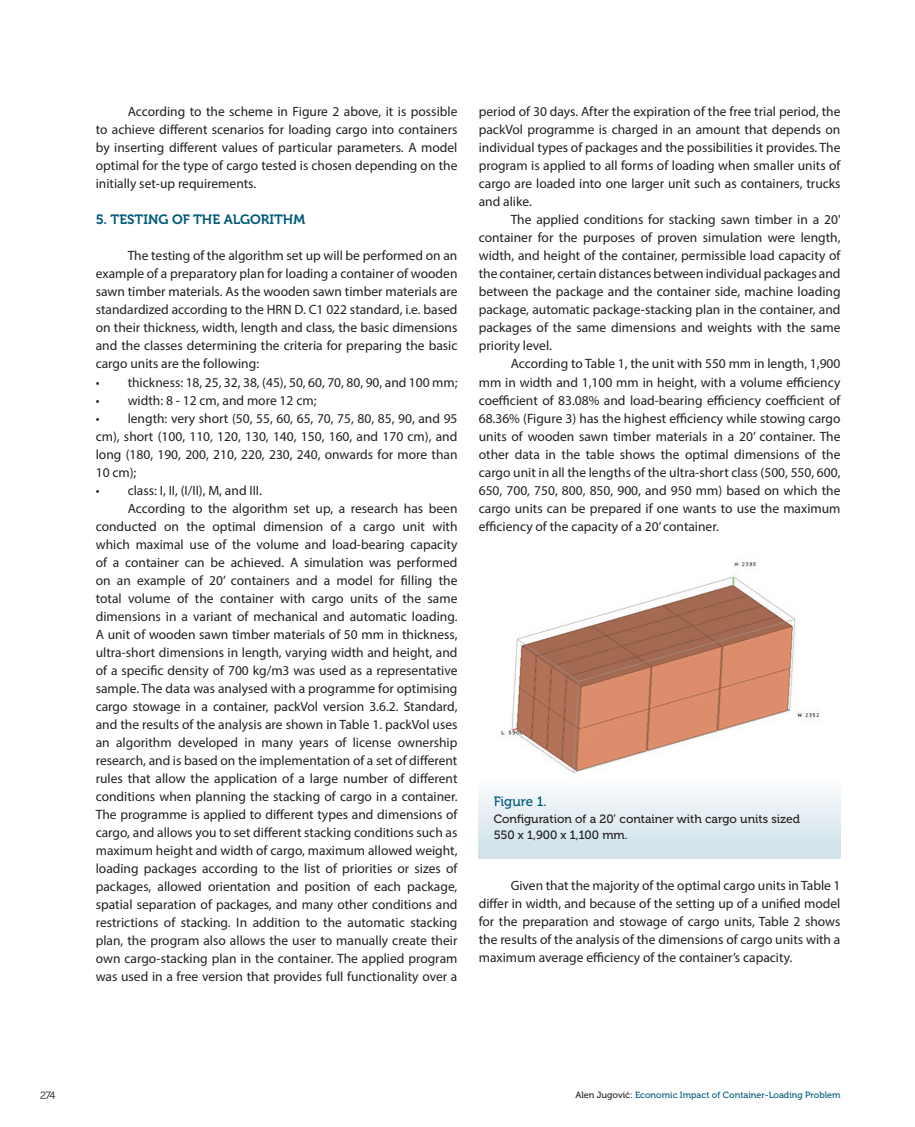
<style>
.page{position:relative;width:915px;height:1127px;background:#fff}
.page>*{position:absolute;margin:0;border:0;box-sizing:border-box;transform-origin:0 0}
.Body_text{font:13.5px/18px "Myriad Pro";color:#231f20;text-align:justify}
.Podnaslov{font:13.5px "Museo 700";color:#00597c}
.Figure{font:13.5px "Museo 500";color:#00597c}
.Figure-2{font:12px/16.5px "Museo 500";color:#231f20}
.t1{font:10.5px "Museo 300";color:#231f20}
.t2{font:9px "Museo 500";color:#00597c}
.s1{color:#231f20}
</style>
<div class="page">
<img style="left:500px;top:562px;width:320px;height:211px">
<div style="left:478px;top:777px;width:362px;height:82px;background:linear-gradient(to bottom,#fdfdfe,#cde1e8)"></div>
<p class="Body_text" style="left:96px;top:103px;width:363px;text-indent:32px">According to the scheme in Figure 2 above, it is possible to achieve different scenarios for loading cargo into containers by inserting different values of particular parameters. A model optimal for the type of cargo tested is chosen depending on the initially set-up requirements.</p>
<p class="Podnaslov" style="left:96px;top:212px;width:211px">5. TESTING OF THE ALGORITHM</p>
<p class="Body_text" style="left:96px;top:247px;width:363px;text-indent:32px">The testing of the algorithm set up will be performed on an example of a preparatory plan for loading a container of wooden sawn timber materials. As the wooden sawn timber materials are standardized according to the HRN D. C1 022 standard, i.e. based on their thickness, width, length and class, the basic dimensions and the classes determining the criteria for preparing the basic cargo units are the following:</p>
<p class="Body_text" style="left:96px;top:373px;width:363px">• thickness: 18, 25, 32, 38, (45), 50, 60, 70, 80, 90, and 100 mm;</p>
<p class="Body_text" style="left:96px;top:391px;width:222px">• width: 8 - 12 cm, and more 12 cm;</p>
<p class="Body_text" style="left:96px;top:409px;width:363px">• length: very short (50, 55, 60, 65, 70, 75, 80, 85, 90, and 95 cm), short (100, 110, 120, 130, 140, 150, 160, and 170 cm), and long (180, 190, 200, 210, 220, 230, 240, onwards for more than 10 cm);</p>
<p class="Body_text" style="left:96px;top:481px;width:168px">• class: I, II, (I/II), M, and III.</p>
<p class="Body_text" style="left:96px;top:499px;width:363px;text-indent:32px">According to the algorithm set up, a research has been conducted on the optimal dimension of a cargo unit with which maximal use of the volume and load-bearing capacity of a container can be achieved. A simulation was performed on an example of 20’ containers and a model for filling the total volume of the container with cargo units of the same dimensions in a variant of mechanical and automatic loading.<br>A unit of wooden sawn timber materials of 50 mm in thickness, ultra-short dimensions in length, varying width and height, and of a specific density of 700 kg/m3 was used as a representative sample. The data was analysed with a programme for optimising cargo stowage in a container, packVol version 3.6.2. Standard, and the results of the analysis are shown in Table 1. packVol uses an algorithm developed in many years of license ownership research, and is based on the implementation of a set of different rules that allow the application of a large number of different conditions when planning the stacking of cargo in a container.<br>The programme is applied to different types and dimensions of cargo, and allows you to set different stacking conditions such as maximum height and width of cargo, maximum allowed weight, loading packages according to the list of priorities or sizes of packages, allowed orientation and position of each package, spatial separation of packages, and many other conditions and restrictions of stacking. In addition to the automatic stacking plan, the program also allows the user to manually create their own cargo-stacking plan in the container. The applied program was used in a free version that provides full functionality over a</p>
<p class="Body_text" style="left:478px;top:103px;width:363px">period of 30 days. After the expiration of the free trial period, the packVol programme is charged in an amount that depends on individual types of packages and the possibilities it provides. The program is applied to all forms of loading when smaller units of cargo are loaded into one larger unit such as containers, trucks and alike.</p>
<p class="Body_text" style="left:478px;top:211px;width:363px;text-indent:32px">The applied conditions for stacking sawn timber in a 20' container for the purposes of proven simulation were length, width, and height of the container, permissible load capacity of the container, certain distances between individual packages and between the package and the container side, machine loading package, automatic package-stacking plan in the container, and packages of the same dimensions and weights with the same priority level.</p>
<p class="Body_text" style="left:478px;top:355px;width:363px;text-indent:32px">According to Table 1, the unit with 550 mm in length, 1,900 mm in width and 1,100 mm in height, with a volume efficiency coefficient of 83.08% and load-bearing efficiency coefficient of 68.36% (Figure 3) has the highest efficiency while stowing cargo units of wooden sawn timber materials in a 20’ container. The other data in the table shows the optimal dimensions of the cargo unit in all the lengths of the ultra-short class (500, 550, 600, 650, 700, 750, 800, 850, 900, and 950 mm) based on which the cargo units can be prepared if one wants to use the maximum efficiency of the capacity of a 20’ container.</p>
<p class="Figure" style="left:493px;top:794px;width:55px">Figure 1.</p>
<p class="Figure-2" style="left:493px;top:811px;width:308px">Configuration of a 20’ container with cargo units sized<br>550 x 1,900 x 1,100 mm.</p>
<p class="Body_text" style="left:478px;top:876px;width:363px;text-indent:32px">Given that the majority of the optimal cargo units in Table 1 differ in width, and because of the setting up of a unified model for the preparation and stowage of cargo units, Table 2 shows the results of the analysis of the dimensions of cargo units with a maximum average efficiency of the container’s capacity.</p>
<p class="t1" style="left:40px;top:1090px;width:17px">274</p>
<p class="t2" style="left:575px;top:1090px;width:266px"><span class="s1">Alen Jugović:</span> Economic Impact of Container-Loading Problem</p>
</div>
